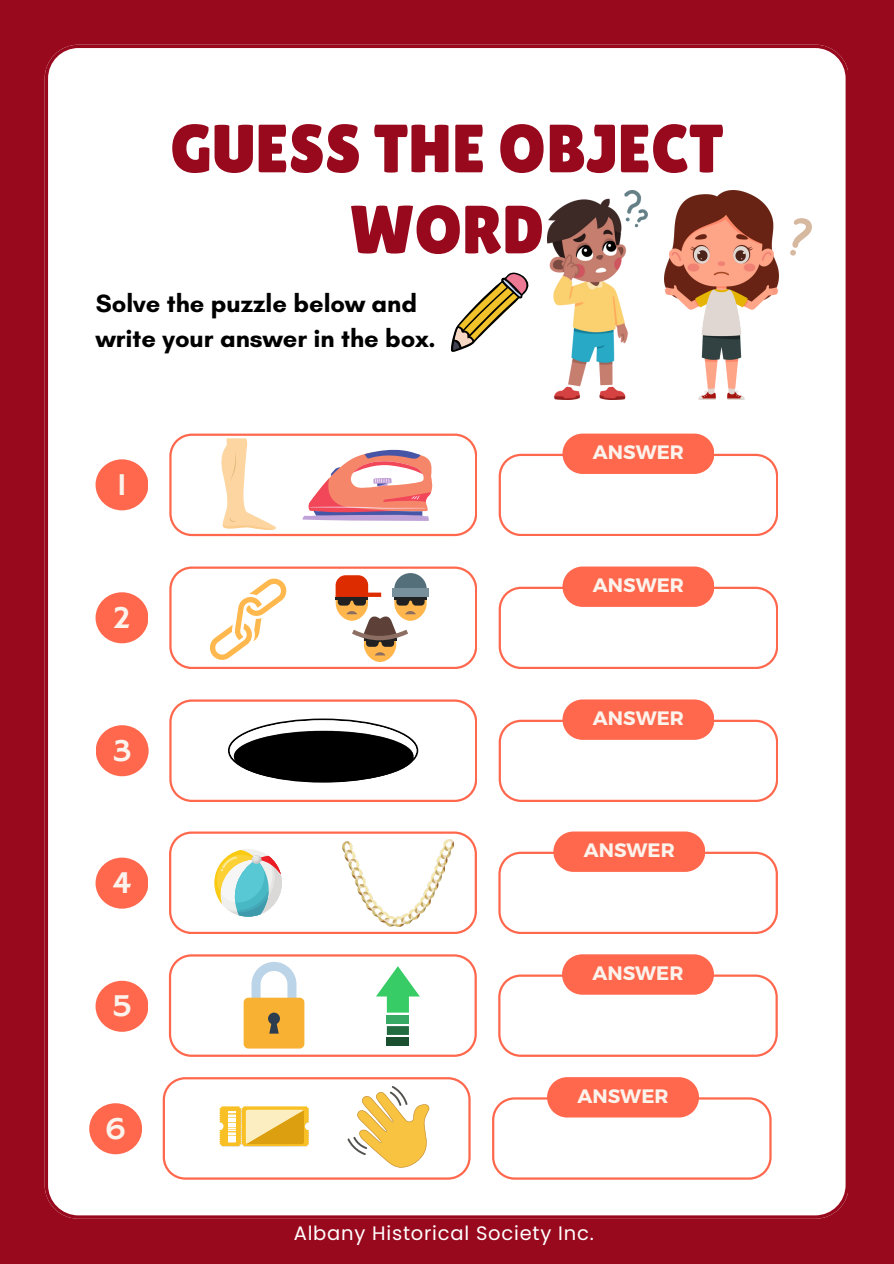
<style>
.page{position:relative;width:894px;height:1264px;background:#fff}
.page>*{position:absolute;margin:0;border:0;box-sizing:border-box;transform-origin:0 0}
.t1{font:67.95px/81px "Lilita One";color:#99091e;text-align:center}
.t2{font:32.4px "Hammersmith One";color:#fbf3ec}
.t3{font:700 25.5px/34.8px "Glacial Indifference";color:#000}
.t4{font:700 19.5px "Montserrat";color:#fbf3ec}
.t5{font:19.5px "Poppins";letter-spacing:.04em;color:#fff}
</style>
<div class="page">
<div style="left:0;top:0;width:893px;height:1263px;background:#99091e"></div>
<div style="left:45px;top:45px;width:803px;height:1173px;background:#fff"></div>
<div style="left:95px;top:592px;width:53px;height:51px;background:#ff684d;border-radius:50%"></div>
<svg style="left:498px;top:566px;width:279px;height:103px;background:#ffdad4"></svg>
<div style="left:96px;top:725px;width:52px;height:51px;background:#ff684d;border-radius:50%"></div>
<svg style="left:498px;top:699px;width:279px;height:103px;background:#ffdad4"></svg>
<div style="left:95px;top:857px;width:53px;height:51px;background:#ff684d;border-radius:50%"></div>
<svg style="left:498px;top:831px;width:279px;height:102px;background:#ffdbd5"></svg>
<div style="left:95px;top:980px;width:53px;height:51px;background:#ff684d;border-radius:50%"></div>
<svg style="left:498px;top:954px;width:279px;height:102px;background:#ffdbd5"></svg>
<svg style="left:169px;top:954px;width:307px;height:102px;background:#f2ebda"></svg>
<div style="left:387px;top:1037px;width:22px;height:9px;background:#1a502f"></div>
<img style="left:547px;top:190px;width:100px;height:209px">
<img style="left:664px;top:190px;width:147px;height:209px">
<div style="left:95px;top:459px;width:53px;height:51px;background:#ff684d;border-radius:50%"></div>
<svg style="left:498px;top:433px;width:279px;height:103px;background:#ffdad4"></svg>
<svg style="left:169px;top:433px;width:307px;height:103px;background:#f7dbd7"></svg>
<svg style="left:451px;top:272px;width:78px;height:80px;background:#d9ccb3"></svg>
<div style="left:89px;top:1103px;width:53px;height:51px;background:#ff684d;border-radius:50%"></div>
<svg style="left:492px;top:1077px;width:279px;height:102px;background:#ffdbd4"></svg>
<svg style="left:169px;top:699px;width:307px;height:103px;background:#c1b9b7"></svg>
<svg style="left:169px;top:566px;width:307px;height:103px;background:#f2e0d6"></svg>
<svg style="left:163px;top:1077px;width:307px;height:102px;background:#fbeacf"></svg>
<svg style="left:169px;top:831px;width:307px;height:102px;background:#f1ece7"></svg>
<img style="left:342px;top:839px;width:111px;height:87px">
<p class="t1" style="left:170px;top:108px;width:554px">GUESS THE OBJECT<br>WORD</p>
<p class="t3" style="left:96px;top:286px;width:341px">Solve the puzzle below and write your answer in the box.</p>
<p class="t2" style="left:116px;top:466px;width:12px">1</p>
<p class="t2" style="left:112px;top:598px;width:20px">2</p>
<h1 class="t2" style="left:113px;top:731px;width:20px">3</h1>
<p class="t2" style="left:112px;top:864px;width:20px">4</p>
<p class="t2" style="left:111px;top:987px;width:23px">5</p>
<h3 class="t2" style="left:105px;top:1109px;width:23px">6</h3>
<p class="t4" style="left:592px;top:439px;width:92px">ANSWER</p>
<h3 class="t4" style="left:592px;top:572px;width:92px">ANSWER</h3>
<p class="t4" style="left:592px;top:705px;width:92px">ANSWER</p>
<p class="t4" style="left:583px;top:837px;width:92px">ANSWER</p>
<h3 class="t4" style="left:592px;top:960px;width:92px">ANSWER</h3>
<p class="t4" style="left:577px;top:1082px;width:92px">ANSWER</p>
<h3 class="t5" style="left:294px;top:1219px;width:301px">Albany Historical Society Inc.</h3>
</div>
